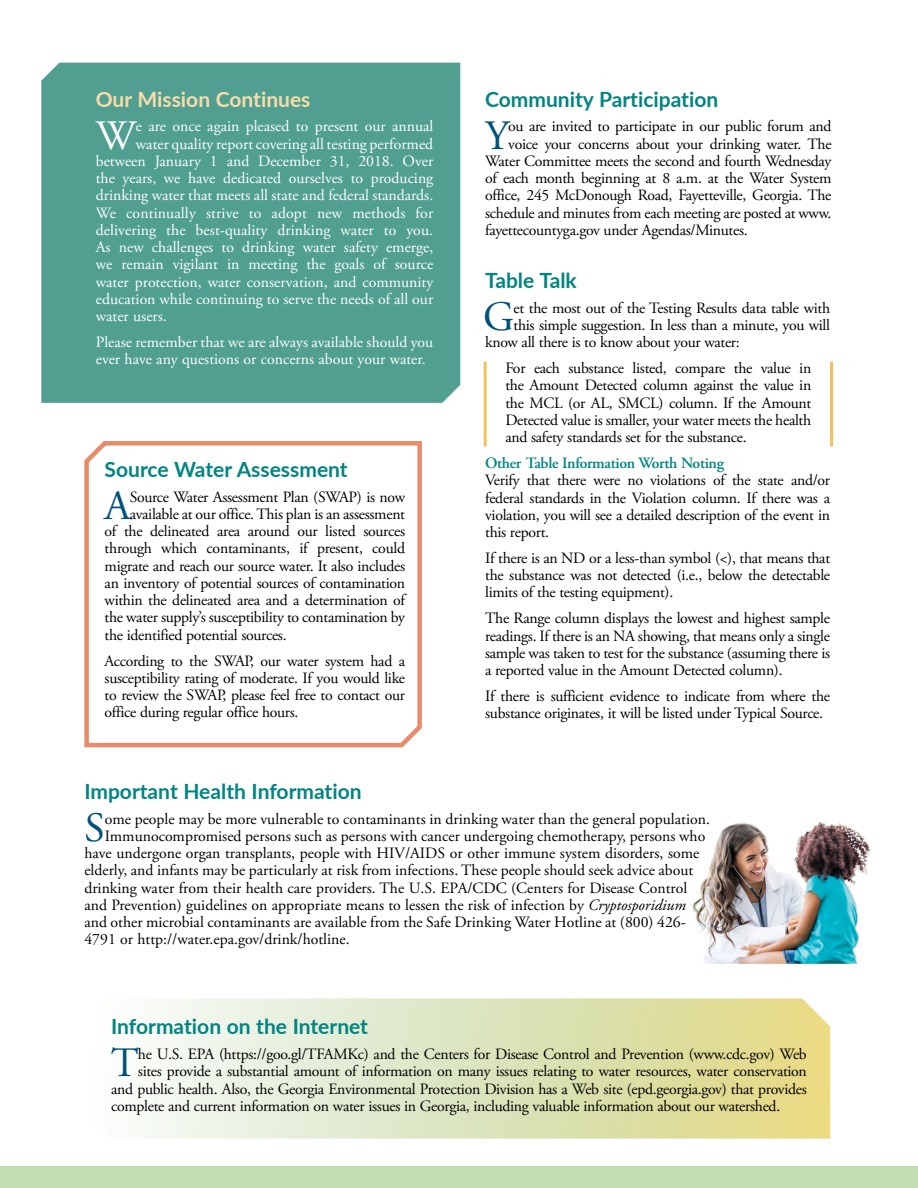
<style>
.page{position:relative;width:918px;height:1188px;background:#fff}
.page>*{position:absolute;margin:0;border:0;box-sizing:border-box;transform-origin:0 0}
.Initial_Cap{font:41.7px "Adobe Garamond Pro";color:#00527a}
.Initial_Cap-2{font:41.7px "Adobe Garamond Pro";color:#fff}
.Article_Headline-19{font:700 21px "Lato";color:#008581}
.Article_Headline-19-2{font:700 21px "Lato";color:#f9dca9}
.Initial_Cap-3{font:15.75px "Adobe Garamond Pro";letter-spacing:-.02em;color:#000}
.First_Paragraph{font:15.75px/17.2px "Adobe Garamond Pro";letter-spacing:-.02em;color:#000;text-align:justify}
.Initial_Cap-4{font:15.75px "Adobe Garamond Pro";color:#000}
.Initial_Cap-5{font:15.75px "Adobe Garamond Pro";color:#fff}
.table_talk{font:15.75px/17.2px "Adobe Garamond Pro";letter-spacing:-.02em;color:#000;text-align:justify}
.First_Paragraph-2{font:15.75px/17.2px "Adobe Garamond Pro";color:#fff}
.First_Paragraph-3{font:600 15.75px "Adobe Garamond Pro";letter-spacing:-.025em;color:#008581}
.s1{font-style:italic}
</style>
<div class="page">
<div style="left:0;top:1166px;width:918px;height:22px;background:#c4dcb1"></div>
<svg style="left:84px;top:441px;width:338px;height:307px"></svg>
<div style="left:41px;top:63px;width:419px;height:340px;background:#509f90"></div>
<img style="left:692px;top:822px;width:179px;height:142px">
<hr style="left:484px;top:362px;width:3px;height:84px;background:#f3c05d">
<hr style="left:830px;top:362px;width:3px;height:84px;background:#f3c05d">
<svg style="left:143px;top:998px;width:687px;height:141px;background:#e2e6bd"></svg>
<p class="Article_Headline-19-2" style="left:96px;top:83px;width:216px">Our Mission Continues</p>
<p class="Initial_Cap-2" style="left:96px;top:110px;width:42px">W</p>
<p class="Initial_Cap-5" style="left:136px;top:117px;width:299px">e are once again pleased to present our annual</p>
<p class="Initial_Cap-5" style="left:136px;top:134px;width:299px">water quality report covering all testing performed</p>
<p class="Initial_Cap-5" style="left:96px;top:151px;width:339px">between January 1 and December 31, 2018. Over</p>
<p class="Initial_Cap-5" style="left:96px;top:169px;width:339px">the years, we have dedicated ourselves to producing</p>
<p class="Initial_Cap-5" style="left:96px;top:186px;width:339px">drinking water that meets all state and federal standards.</p>
<p class="Initial_Cap-5" style="left:96px;top:203px;width:339px">We continually strive to adopt new methods for</p>
<p class="Initial_Cap-5" style="left:96px;top:220px;width:339px">delivering the best-quality drinking water to you.</p>
<p class="Initial_Cap-5" style="left:96px;top:238px;width:339px">As new challenges to drinking water safety emerge,</p>
<p class="Initial_Cap-5" style="left:96px;top:255px;width:339px">we remain vigilant in meeting the goals of source</p>
<p class="Initial_Cap-5" style="left:96px;top:272px;width:339px">water protection, water conservation, and community</p>
<p class="Initial_Cap-5" style="left:96px;top:289px;width:339px">education while continuing to serve the needs of all our</p>
<p class="Initial_Cap-5" style="left:96px;top:307px;width:73px">water users.</p>
<p class="First_Paragraph-2" style="left:96px;top:334px;width:339px">Please remember that we are always available should you ever have any questions or concerns about your water.</p>
<p class="Article_Headline-19" style="left:105px;top:454px;width:245px">Source Water Assessment</p>
<p class="Initial_Cap" style="left:105px;top:481px;width:28px">A</p>
<p class="Initial_Cap-3" style="left:130px;top:487px;width:277px">Source Water Assessment Plan (SWAP) is now</p>
<p class="Initial_Cap-3" style="left:130px;top:504px;width:277px">available at our office. This plan is an assessment</p>
<p class="Initial_Cap-3" style="left:105px;top:522px;width:302px">of the delineated area around our listed sources</p>
<p class="Initial_Cap-3" style="left:105px;top:539px;width:302px">through which contaminants, if present, could</p>
<p class="Initial_Cap-3" style="left:105px;top:556px;width:302px">migrate and reach our source water. It also includes</p>
<p class="Initial_Cap-3" style="left:105px;top:573px;width:302px">an inventory of potential sources of contamination</p>
<p class="Initial_Cap-3" style="left:105px;top:591px;width:302px">within the delineated area and a determination of</p>
<p class="Initial_Cap-3" style="left:105px;top:608px;width:302px">the water supply’s susceptibility to contamination by</p>
<p class="Initial_Cap-3" style="left:105px;top:625px;width:184px">the identified potential sources.</p>
<p class="First_Paragraph" style="left:105px;top:653px;width:302px">According to the SWAP, our water system had a susceptibility rating of moderate. If you would like to review the SWAP, please feel free to contact our office during regular office hours.</p>
<p class="Article_Headline-19" style="left:485px;top:83px;width:235px">Community Participation</p>
<p class="Initial_Cap" style="left:485px;top:110px;width:25px">Y</p>
<p class="Initial_Cap-3" style="left:508px;top:117px;width:325px">ou are invited to participate in our public forum and</p>
<p class="Initial_Cap-3" style="left:508px;top:134px;width:325px">voice your concerns about your drinking water. The</p>
<p class="Initial_Cap-3" style="left:485px;top:151px;width:348px">Water Committee meets the second and fourth Wednesday</p>
<p class="Initial_Cap-3" style="left:485px;top:169px;width:348px">of each month beginning at 8 a.m. at the Water System</p>
<p class="Initial_Cap-3" style="left:485px;top:186px;width:348px">office, 245 McDonough Road, Fayetteville, Georgia. The</p>
<p class="Initial_Cap-3" style="left:485px;top:203px;width:348px">schedule and minutes from each meeting are posted at www.</p>
<p class="Initial_Cap-3" style="left:485px;top:220px;width:264px">fayettecountyga.gov under Agendas/Minutes.</p>
<p class="Article_Headline-19" style="left:485px;top:265px;width:93px">Table Talk</p>
<p class="Initial_Cap" style="left:483px;top:292px;width:33px">G</p>
<p class="Initial_Cap-3" style="left:514px;top:298px;width:318px">et the most out of the Testing Results data table with</p>
<p class="Initial_Cap-3" style="left:514px;top:316px;width:318px">this simple suggestion. In less than a minute, you will</p>
<p class="Initial_Cap-3" style="left:485px;top:333px;width:256px">know all there is to know about your water:</p>
<p class="table_talk" style="left:505px;top:360px;width:307px">For each substance listed, compare the value in the Amount Detected column against the value in the MCL (or AL, SMCL) column. If the Amount Detected value is smaller, your water meets the health and safety standards set for the substance.</p>
<p class="First_Paragraph-3" style="left:485px;top:454px;width:241px">Other Table Information Worth Noting</p>
<p class="First_Paragraph" style="left:485px;top:472px;width:347px">Verify that there were no violations of the state and/or federal standards in the Violation column. If there was a violation, you will see a detailed description of the event in this report.</p>
<p class="First_Paragraph" style="left:485px;top:550px;width:347px">If there is an ND or a less-than symbol (&lt;), that means that the substance was not detected (i.e., below the detectable limits of the testing equipment).</p>
<p class="First_Paragraph" style="left:485px;top:610px;width:347px">The Range column displays the lowest and highest sample readings. If there is an NA showing, that means only a single sample was taken to test for the substance (assuming there is a reported value in the Amount Detected column).</p>
<p class="First_Paragraph" style="left:485px;top:688px;width:347px">If there is sufficient evidence to indicate from where the substance originates, it will be listed under Typical Source.</p>
<p class="Article_Headline-19" style="left:84px;top:776px;width:279px">Important Health Information</p>
<p class="Initial_Cap" style="left:84px;top:803px;width:22px">S</p>
<p class="Initial_Cap-4" style="left:105px;top:809px;width:607px">ome people may be more vulnerable to contaminants in drinking water than the general population.</p>
<p class="Initial_Cap-4" style="left:105px;top:826px;width:602px">Immunocompromised persons such as persons with cancer undergoing chemotherapy, persons who</p>
<p class="Initial_Cap-4" style="left:84px;top:844px;width:617px">have undergone organ transplants, people with HIV/AIDS or other immune system disorders, some</p>
<p class="Initial_Cap-4" style="left:84px;top:861px;width:611px">elderly, and infants may be particularly at risk from infections. These people should seek advice about</p>
<p class="Initial_Cap-4" style="left:84px;top:878px;width:604px">drinking water from their health care providers. The U.S. EPA/CDC (Centers for Disease Control</p>
<p class="Initial_Cap-4" style="left:84px;top:895px;width:603px">and Prevention) guidelines on appropriate means to lessen the risk of infection by <span class="s1">Cryptosporidium</span></p>
<p class="Initial_Cap-4" style="left:84px;top:913px;width:603px">and other microbial contaminants are available from the Safe Drinking Water Hotline at (800) 426-</p>
<p class="Initial_Cap-4" style="left:84px;top:930px;width:267px">4791 or http://water.epa.gov/drink/hotline.</p>
<p class="Article_Headline-19" style="left:111px;top:1011px;width:258px">Information on the Internet</p>
<p class="Initial_Cap" style="left:111px;top:1038px;width:29px">T</p>
<p class="Initial_Cap-3" style="left:138px;top:1045px;width:670px">he U.S. EPA (https://goo.gl/TFAMKc) and the Centers for Disease Control and Prevention (www.cdc.gov) Web</p>
<p class="Initial_Cap-3" style="left:138px;top:1062px;width:671px">sites provide a substantial amount of information on many issues relating to water resources, water conservation</p>
<p class="Initial_Cap-3" style="left:111px;top:1079px;width:697px">and public health. Also, the Georgia Environmental Protection Division has a Web site (epd.georgia.gov) that provides</p>
<p class="Initial_Cap-3" style="left:111px;top:1096px;width:671px">complete and current information on water issues in Georgia, including valuable information about our watershed.</p>
</div>
